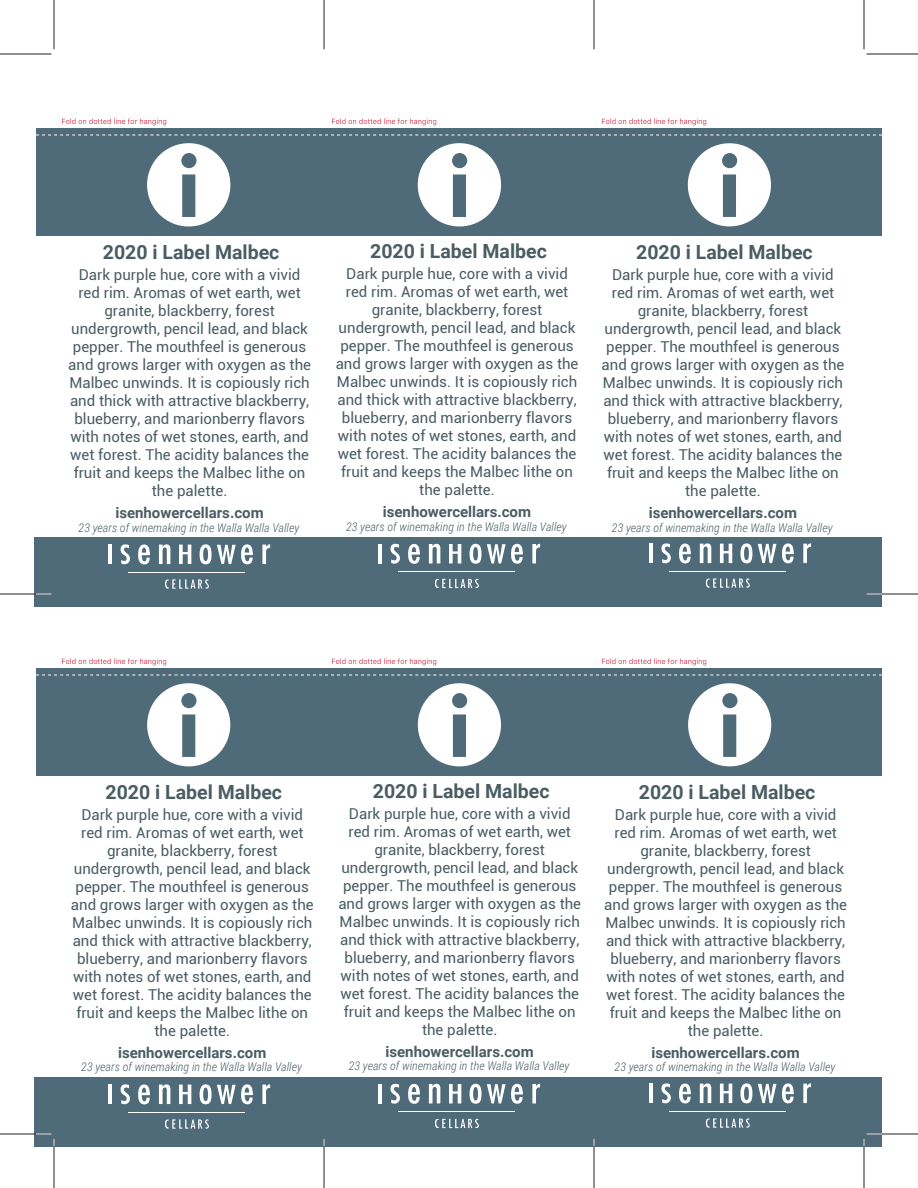
<style>
.page{position:relative;width:918px;height:1188px;background:#fff}
.page>*{position:absolute;margin:0;border:0;box-sizing:border-box;transform-origin:0 0}
.t1{font:700 19.5px "Roboto";color:#495d62}
.t2{font:15px/18px "Roboto";color:#495d62;text-align:center}
.t3{font:700 15px "Roboto";color:#495d62}
.t4{font:italic 300 12px "Roboto Condensed";color:#495d62}
</style>
<div class="page">
<div style="left:36px;top:128px;width:846px;height:107px;background:#4f6a78"></div>
<div style="left:34px;top:537px;width:848px;height:69px;background:#4f6a78"></div>
<svg style="left:147px;top:143px;width:83px;height:83px"></svg>
<svg style="left:418px;top:143px;width:83px;height:83px"></svg>
<svg style="left:688px;top:143px;width:83px;height:83px"></svg>
<div style="left:36px;top:668px;width:846px;height:107px;background:#4f6a78"></div>
<div style="left:34px;top:1077px;width:848px;height:69px;background:#4f6a78"></div>
<svg style="left:147px;top:683px;width:83px;height:83px"></svg>
<svg style="left:418px;top:683px;width:83px;height:83px"></svg>
<svg style="left:688px;top:683px;width:83px;height:83px"></svg>
<hr style="left:108px;top:545px;width:4px;height:19px;background:#fff">
<svg style="left:159px;top:544px;width:12px;height:20px"></svg>
<svg style="left:179px;top:545px;width:12px;height:19px"></svg>
<svg style="left:262px;top:544px;width:8px;height:20px"></svg>
<svg style="left:138px;top:544px;width:12px;height:21px"></svg>
<svg style="left:200px;top:544px;width:53px;height:20px"></svg>
<svg style="left:120px;top:544px;width:10px;height:21px"></svg>
<hr style="left:129px;top:572px;width:116px;height:1px;background:#fff">
<svg style="left:165px;top:579px;width:44px;height:10px"></svg>
<hr style="left:378px;top:544px;width:4px;height:19px;background:#fff">
<svg style="left:429px;top:544px;width:12px;height:19px"></svg>
<svg style="left:449px;top:544px;width:12px;height:19px"></svg>
<svg style="left:532px;top:543px;width:8px;height:20px"></svg>
<svg style="left:408px;top:543px;width:12px;height:21px"></svg>
<svg style="left:470px;top:543px;width:53px;height:21px"></svg>
<svg style="left:390px;top:543px;width:10px;height:21px"></svg>
<hr style="left:399px;top:571px;width:116px;height:1px;background:#fff">
<svg style="left:435px;top:578px;width:44px;height:11px"></svg>
<hr style="left:649px;top:544px;width:3px;height:19px;background:#fff">
<svg style="left:700px;top:543px;width:12px;height:20px"></svg>
<svg style="left:720px;top:544px;width:12px;height:19px"></svg>
<svg style="left:803px;top:543px;width:8px;height:20px"></svg>
<svg style="left:679px;top:543px;width:12px;height:21px"></svg>
<svg style="left:758px;top:543px;width:36px;height:20px"></svg>
<svg style="left:740px;top:543px;width:12px;height:21px"></svg>
<svg style="left:661px;top:543px;width:10px;height:21px"></svg>
<hr style="left:670px;top:571px;width:116px;height:1px;background:#fff">
<svg style="left:706px;top:578px;width:44px;height:10px"></svg>
<hr style="left:108px;top:1085px;width:4px;height:19px;background:#fff">
<svg style="left:159px;top:1084px;width:12px;height:20px"></svg>
<svg style="left:179px;top:1085px;width:12px;height:19px"></svg>
<svg style="left:262px;top:1084px;width:8px;height:20px"></svg>
<svg style="left:138px;top:1084px;width:12px;height:21px"></svg>
<svg style="left:200px;top:1084px;width:53px;height:20px"></svg>
<svg style="left:120px;top:1084px;width:10px;height:21px"></svg>
<hr style="left:129px;top:1112px;width:116px;height:1px;background:#fff">
<svg style="left:165px;top:1119px;width:44px;height:10px"></svg>
<hr style="left:378px;top:1084px;width:4px;height:19px;background:#fff">
<svg style="left:429px;top:1084px;width:12px;height:19px"></svg>
<svg style="left:449px;top:1084px;width:12px;height:19px"></svg>
<svg style="left:532px;top:1083px;width:8px;height:20px"></svg>
<svg style="left:408px;top:1083px;width:12px;height:21px"></svg>
<svg style="left:470px;top:1083px;width:53px;height:21px"></svg>
<svg style="left:390px;top:1083px;width:10px;height:21px"></svg>
<hr style="left:399px;top:1111px;width:116px;height:1px;background:#fff">
<svg style="left:435px;top:1118px;width:44px;height:11px"></svg>
<hr style="left:649px;top:1084px;width:3px;height:19px;background:#fff">
<svg style="left:700px;top:1083px;width:12px;height:20px"></svg>
<svg style="left:720px;top:1084px;width:12px;height:19px"></svg>
<svg style="left:803px;top:1083px;width:8px;height:20px"></svg>
<svg style="left:679px;top:1083px;width:12px;height:21px"></svg>
<svg style="left:758px;top:1083px;width:36px;height:20px"></svg>
<svg style="left:740px;top:1083px;width:12px;height:21px"></svg>
<svg style="left:661px;top:1083px;width:10px;height:21px"></svg>
<hr style="left:670px;top:1111px;width:116px;height:1px;background:#fff">
<svg style="left:706px;top:1118px;width:44px;height:10px"></svg>
<hr style="left:867px;top:594px;width:51px;height:1px;background:#231f20">
<hr style="left:0;top:594px;width:51px;height:1px;background:#231f20">
<hr style="left:324px;top:0;width:1px;height:49px;background:#231f20">
<hr style="left:324px;top:1139px;width:1px;height:49px;background:#231f20">
<hr style="left:594px;top:0;width:1px;height:49px;background:#231f20">
<hr style="left:594px;top:1139px;width:1px;height:49px;background:#231f20">
<hr style="left:54px;top:0;width:1px;height:49px;background:#231f20">
<hr style="left:54px;top:1139px;width:1px;height:49px;background:#231f20">
<hr style="left:864px;top:0;width:1px;height:49px;background:#231f20">
<hr style="left:864px;top:1139px;width:1px;height:49px;background:#231f20">
<hr style="left:0;top:54px;width:51px;height:1px;background:#231f20">
<hr style="left:867px;top:54px;width:51px;height:1px;background:#231f20">
<hr style="left:0;top:1134px;width:51px;height:1px;background:#231f20">
<hr style="left:867px;top:1134px;width:51px;height:1px;background:#231f20">
<svg style="left:36px;top:135px;width:846px;height:1px"></svg>
<svg style="left:332px;top:118px;width:104px;height:7px"></svg>
<svg style="left:602px;top:118px;width:104px;height:7px"></svg>
<svg style="left:36px;top:675px;width:846px;height:1px"></svg>
<svg style="left:62px;top:658px;width:104px;height:7px"></svg>
<svg style="left:332px;top:658px;width:104px;height:7px"></svg>
<svg style="left:602px;top:658px;width:104px;height:7px"></svg>
<svg style="left:36px;top:1134px;width:19px;height:12px"></svg>
<svg style="left:864px;top:1134px;width:18px;height:12px"></svg>
<svg style="left:867px;top:594px;width:15px;height:1px"></svg>
<svg style="left:36px;top:594px;width:15px;height:1px"></svg>
<svg style="left:62px;top:118px;width:104px;height:7px"></svg>
<h1 class="t1" style="left:103px;top:239px;width:178px">2020 i Label Malbec</h1>
<h1 class="t1" style="left:370px;top:238px;width:178px">2020 i Label Malbec</h1>
<h1 class="t1" style="left:636px;top:239px;width:178px">2020 i Label Malbec</h1>
<p class="t2" style="left:68px;top:265px;width:244px">Dark purple hue, core with a vivid red rim. Aromas of wet earth, wet granite, blackberry, forest undergrowth, pencil lead, and black pepper. The mouthfeel is generous and grows larger with oxygen as the Malbec unwinds. It is copiously rich and thick with attractive blackberry, blueberry, and marionberry flavors with notes of wet stones, earth, and wet forest. The acidity balances the fruit and keeps the Malbec lithe on the palette.</p>
<p class="t2" style="left:336px;top:264px;width:244px">Dark purple hue, core with a vivid red rim. Aromas of wet earth, wet granite, blackberry, forest undergrowth, pencil lead, and black pepper. The mouthfeel is generous and grows larger with oxygen as the Malbec unwinds. It is copiously rich and thick with attractive blackberry, blueberry, and marionberry flavors with notes of wet stones, earth, and wet forest. The acidity balances the fruit and keeps the Malbec lithe on the palette.</p>
<p class="t2" style="left:602px;top:265px;width:244px">Dark purple hue, core with a vivid red rim. Aromas of wet earth, wet granite, blackberry, forest undergrowth, pencil lead, and black pepper. The mouthfeel is generous and grows larger with oxygen as the Malbec unwinds. It is copiously rich and thick with attractive blackberry, blueberry, and marionberry flavors with notes of wet stones, earth, and wet forest. The acidity balances the fruit and keeps the Malbec lithe on the palette.</p>
<p class="t3" style="left:115px;top:502px;width:150px">isenhowercellars.com</p>
<p class="t4" style="left:79px;top:519px;width:222px">23 years of winemaking in the Walla Walla Valley</p>
<p class="t3" style="left:383px;top:502px;width:150px">isenhowercellars.com</p>
<p class="t4" style="left:346px;top:518px;width:222px">23 years of winemaking in the Walla Walla Valley</p>
<p class="t3" style="left:649px;top:502px;width:150px">isenhowercellars.com</p>
<p class="t4" style="left:612px;top:519px;width:222px">23 years of winemaking in the Walla Walla Valley</p>
<h1 class="t1" style="left:105px;top:778px;width:178px">2020 i Label Malbec</h1>
<h1 class="t1" style="left:373px;top:777px;width:178px">2020 i Label Malbec</h1>
<h1 class="t1" style="left:639px;top:778px;width:178px">2020 i Label Malbec</h1>
<p class="t2" style="left:71px;top:805px;width:244px">Dark purple hue, core with a vivid red rim. Aromas of wet earth, wet granite, blackberry, forest undergrowth, pencil lead, and black pepper. The mouthfeel is generous and grows larger with oxygen as the Malbec unwinds. It is copiously rich and thick with attractive blackberry, blueberry, and marionberry flavors with notes of wet stones, earth, and wet forest. The acidity balances the fruit and keeps the Malbec lithe on the palette.</p>
<p class="t2" style="left:338px;top:804px;width:244px">Dark purple hue, core with a vivid red rim. Aromas of wet earth, wet granite, blackberry, forest undergrowth, pencil lead, and black pepper. The mouthfeel is generous and grows larger with oxygen as the Malbec unwinds. It is copiously rich and thick with attractive blackberry, blueberry, and marionberry flavors with notes of wet stones, earth, and wet forest. The acidity balances the fruit and keeps the Malbec lithe on the palette.</p>
<p class="t2" style="left:604px;top:805px;width:244px">Dark purple hue, core with a vivid red rim. Aromas of wet earth, wet granite, blackberry, forest undergrowth, pencil lead, and black pepper. The mouthfeel is generous and grows larger with oxygen as the Malbec unwinds. It is copiously rich and thick with attractive blackberry, blueberry, and marionberry flavors with notes of wet stones, earth, and wet forest. The acidity balances the fruit and keeps the Malbec lithe on the palette.</p>
<p class="t3" style="left:118px;top:1042px;width:150px">isenhowercellars.com</p>
<p class="t4" style="left:81px;top:1059px;width:222px">23 years of winemaking in the Walla Walla Valley</p>
<p class="t3" style="left:385px;top:1041px;width:150px">isenhowercellars.com</p>
<p class="t4" style="left:349px;top:1058px;width:222px">23 years of winemaking in the Walla Walla Valley</p>
<p class="t3" style="left:651px;top:1042px;width:150px">isenhowercellars.com</p>
<p class="t4" style="left:615px;top:1059px;width:222px">23 years of winemaking in the Walla Walla Valley</p>
</div>
